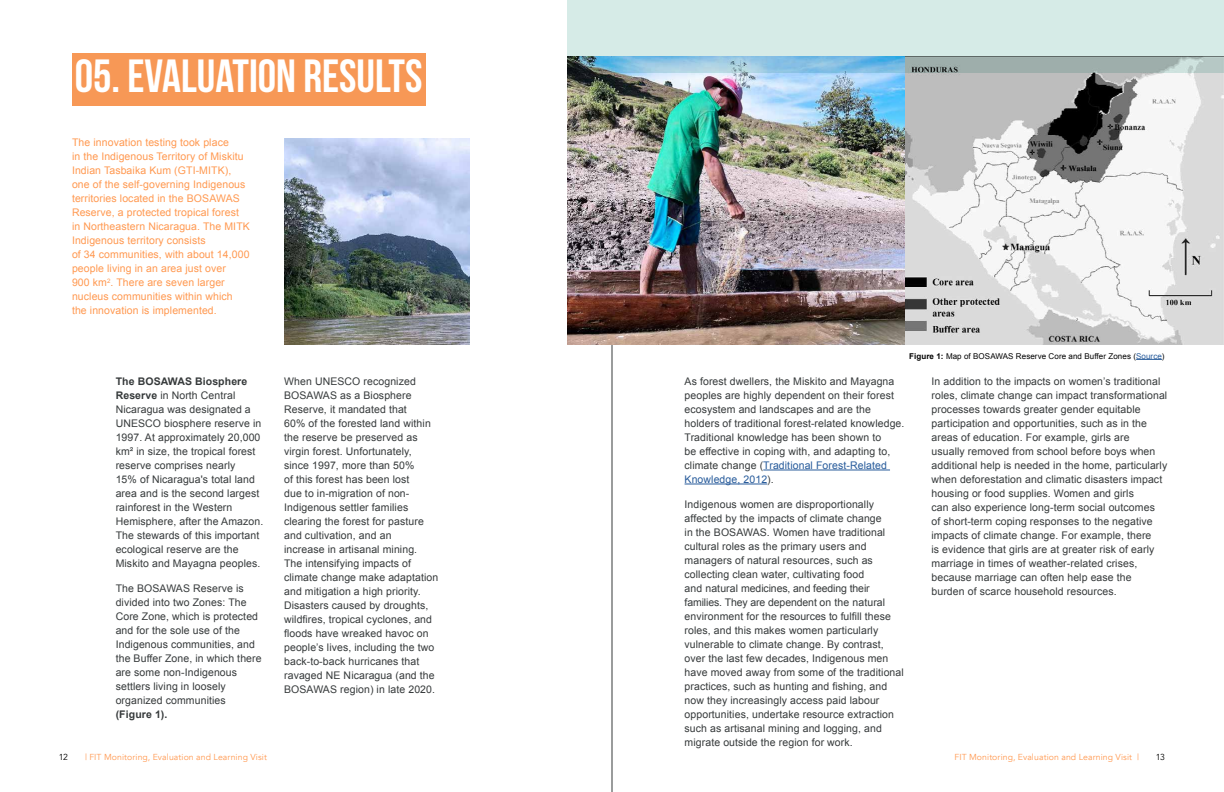
<style>
.page{position:relative;width:1224px;height:792px;background:#fff}
.page>*{position:absolute;margin:0;border:0;box-sizing:border-box;transform-origin:0 0}
.t1{font:46.5px "Bebas Neue";color:#fff}
.t2{font:10.5px/14px "Arial";letter-spacing:.01em;color:#363a3b}
.t3{font:10.5px/14px "Arial";letter-spacing:.01em;color:#ff9951}
.t4{font:700 10.5px "Arial";letter-spacing:.01em;color:#363a3b}
.t5{font:8.7px "Avenir";letter-spacing:.01em;color:#ff9951}
.t6{font:8.7px "Avenir";color:#000}
.t7{font:8px "Arial";letter-spacing:.01em;color:#000}
.s1{font-weight:700}
.s2{color:#275b9b}
</style>
<div class="page">
<hr style="left:612px;top:314px;width:1px;height:478px;background:#363a3b">
<img style="left:904px;top:73px;width:320px;height:271px">
<img style="left:567px;top:73px;width:337px;height:271px">
<svg style="left:567px;top:0;width:657px;height:73px;background:#c5dddd"></svg>
<div style="left:72px;top:54px;width:353px;height:52px;background:#f79856"></div>
<hr style="left:763px;top:470px;width:127px;height:1px;background:#275b9b">
<hr style="left:685px;top:484px;width:82px;height:1px;background:#275b9b">
<img style="left:284px;top:138px;width:185px;height:206px">
<svg style="left:1136px;top:359px;width:26px;height:1px"></svg>
<h1 class="t1" style="left:75px;top:50px;width:349px">05. EVALUATION RESULTS</h1>
<p class="t3" style="left:72px;top:135px;width:179px">The innovation testing took place<br>in the Indigenous Territory of Miskitu Indian Tasbaika Kum (GTI-MITK), one of the self-governing Indigenous territories located in the BOSAWAS Reserve, a protected tropical forest in Northeastern Nicaragua. The MITK Indigenous territory consists<br>of 34 communities, with about 14,000 people living in an area just over<br>900 km<sup>2</sup>. There are seven larger nucleus communities within which the innovation is implemented.</p>
<p class="t2" style="left:116px;top:374px;width:149px"><span class="s1">The BOSAWAS Biosphere<br>Reserve</span> in North Central<br>Nicaragua was designated a<br>UNESCO biosphere reserve in<br>1997. At approximately 20,000 km² in size, the tropical forest reserve comprises nearly<br>15% of Nicaragua's total land area and is the second largest rainforest in the Western<br>Hemisphere, after the Amazon.<br>The stewards of this important ecological reserve are the<br>Miskito and Mayagna peoples.</p>
<p class="t2" style="left:116px;top:582px;width:147px">The BOSAWAS Reserve is divided into two Zones: The<br>Core Zone, which is protected and for the sole use of the<br>Indigenous communities, and the Buffer Zone, in which there are some non-Indigenous settlers living in loosely organized communities</p>
<p class="t4" style="left:116px;top:707px;width:53px">(Figure 1).</p>
<p class="t2" style="left:284px;top:374px;width:156px">When UNESCO recognized<br>BOSAWAS as a Biosphere<br>Reserve, it mandated that<br>60% of the forested land within the reserve be preserved as virgin forest. Unfortunately, since 1997, more than 50%<br>of this forest has been lost<br>due to in-migration of non-<br>Indigenous settler families clearing the forest for pasture and cultivation, and an<br>increase in artisanal mining.<br>The intensifying impacts of climate change make adaptation and mitigation a high priority.<br>Disasters caused by droughts, wildfires, tropical cyclones, and floods have wreaked havoc on people’s lives, including the two back-to-back hurricanes that ravaged NE Nicaragua (and the<br>BOSAWAS region) in late 2020.</p>
<p class="t7" style="left:909px;top:350px;width:257px"><span class="s1">Figure 1:</span> Map of BOSAWAS Reserve Core and Buffer Zones (<span class="s2">Source</span>)</p>
<p class="t2" style="left:685px;top:374px;width:221px">As forest dwellers, the Miskito and Mayagna peoples are highly dependent on their forest ecosystem and landscapes and are the holders of traditional forest-related knowledge.<br>Traditional knowledge has been shown to<br>be effective in coping with, and adapting to, climate change (<span class="s2">Traditional Forest-Related Knowledge, 2012</span>).</p>
<p class="t2" style="left:685px;top:498px;width:221px">Indigenous women are disproportionally affected by the impacts of climate change<br>in the BOSAWAS. Women have traditional cultural roles as the primary users and managers of natural resources, such as collecting clean water, cultivating food<br>and natural medicines, and feeding their families. They are dependent on the natural environment for the resources to fulfill these roles, and this makes women particularly vulnerable to climate change. By contrast, over the last few decades, Indigenous men have moved away from some of the traditional practices, such as hunting and fishing, and now they increasingly access paid labour opportunities, undertake resource extraction such as artisanal mining and logging, and migrate outside the region for work.</p>
<p class="t2" style="left:932px;top:374px;width:237px">In addition to the impacts on women’s traditional roles, climate change can impact transformational processes towards greater gender equitable participation and opportunities, such as in the areas of education. For example, girls are<br>usually removed from school before boys when additional help is needed in the home, particularly when deforestation and climatic disasters impact housing or food supplies. Women and girls<br>can also experience long-term social outcomes<br>of short-term coping responses to the negative impacts of climate change. For example, there<br>is evidence that girls are at greater risk of early marriage in times of weather-related crises, because marriage can often help ease the burden of scarce household resources.</p>
<p class="t6" style="left:59px;top:751px;width:11px">12</p>
<p class="t5" style="left:85px;top:751px;width:184px">| FIT Monitoring, Evaluation and Learning Visit</p>
<p class="t5" style="left:955px;top:751px;width:186px">FIT Monitoring, Evaluation and Learning Visit |</p>
<p class="t6" style="left:1156px;top:751px;width:11px">13</p>
</div>
